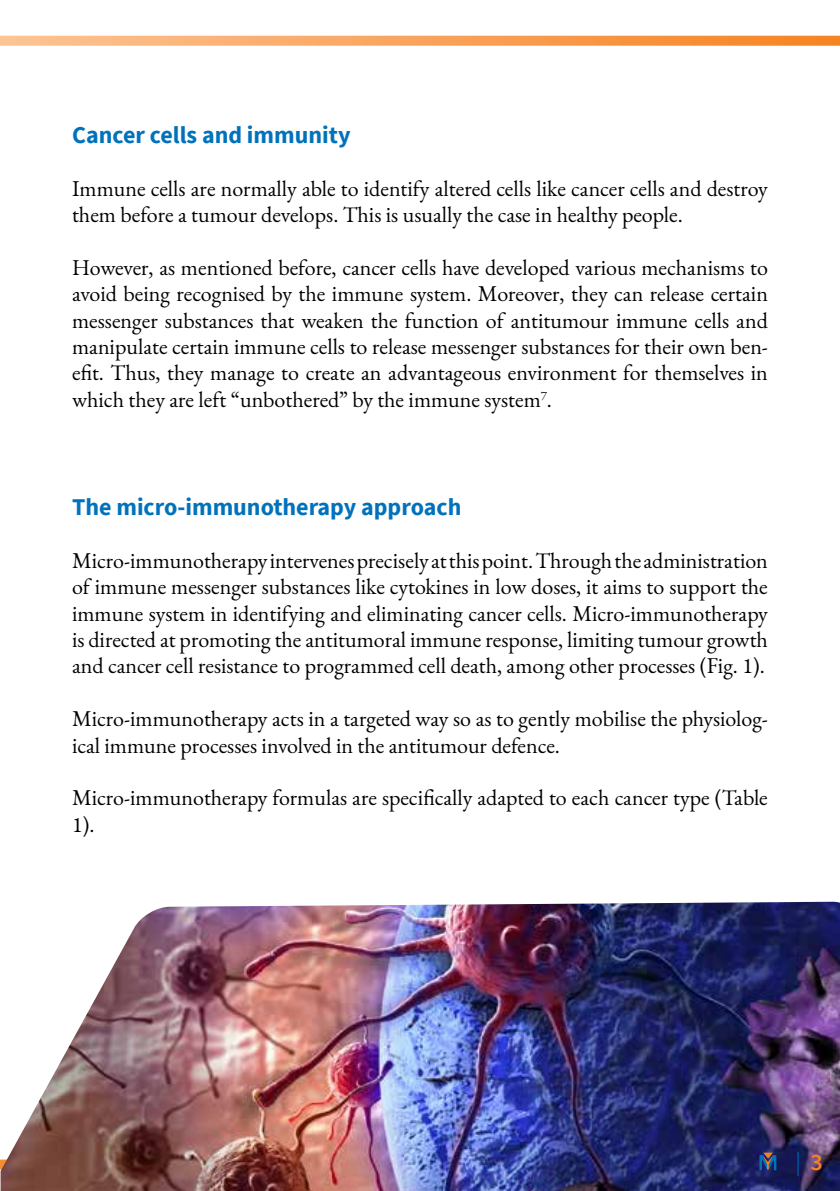
<style>
.page{position:relative;width:840px;height:1191px;background:#fff}
.page>*{position:absolute;margin:0;border:0;box-sizing:border-box;transform-origin:0 0}
.t1{font:700 24px "Source Sans Pro";color:#0072bc}
.t2{font:300 24px "Source Sans Pro";color:#0072bc}
.t3{font:22px/26.4px "EB Garamond";color:#000}
.s1{font-weight:600;color:#f58220}
</style>
<div class="page">
<svg style="left:0;top:36px;width:839px;height:10px;background:#f9a660"></svg>
<img style="left:1px;top:901px;width:838px;height:290px">
<svg style="left:759px;top:1152px;width:17px;height:18px"></svg>
<p class="t1" style="left:72px;top:119px;width:280px">Cancer cells and immunity</p>
<p class="t3" style="left:72px;top:175px;width:696px">Immune cells are normally able to identify altered cells like cancer cells and destroy them before a tumour develops. This is usually the case in healthy people.</p>
<p class="t3" style="left:72px;top:254px;width:697px;text-align:justify">However, as mentioned before, cancer cells have developed various mechanisms to avoid being recognised by the immune system. Moreover, they can release certain messenger substances that weaken the function of antitumour immune cells and manipulate certain immune cells to release messenger substances for their own ben&shy;efit. Thus, they manage to create an advantageous environment for themselves in which they are left “unbothered” by the immune system<sup>7</sup>.</p>
<p class="t1" style="left:72px;top:491px;width:390px">The micro-immunotherapy approach</p>
<p class="t3" style="left:72px;top:547px;width:697px;text-align:justify">Micro-immunotherapy intervenes precisely at this point. Through the administration of immune messenger substances like cytokines in low doses, it aims to support the immune system in identifying and eliminating cancer cells. Micro-immunotherapy is directed at promoting the antitumoral immune response, limiting tumour growth and cancer cell resistance to programmed cell death, among other processes (Fig. 1).</p>
<p class="t3" style="left:72px;top:705px;width:697px">Micro-immunotherapy acts in a targeted way so as to gently mobilise the physiolog&shy;ical immune processes involved in the antitumour defence.</p>
<p class="t3" style="left:72px;top:785px;width:697px">Micro-immunotherapy formulas are specifically adapted to each cancer type (Table<br>1).</p>
<p class="t2" style="left:795px;top:1147px;width:29px">| <span class="s1">3</span></p>
</div>
